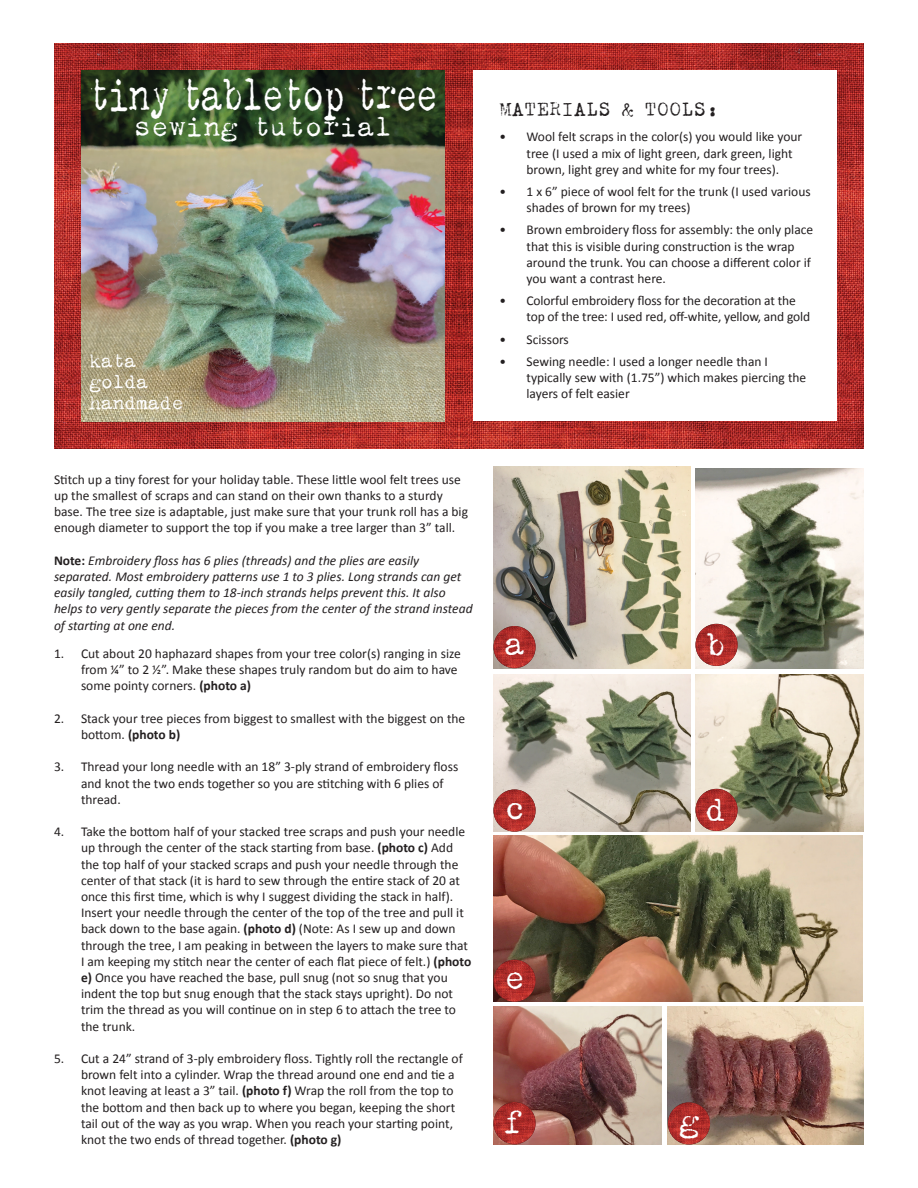
<style>
.page{position:relative;width:918px;height:1188px;background:#fff}
.page>*{position:absolute;margin:0;border:0;box-sizing:border-box;transform-origin:0 0}
.t1{font:50.25px "SCM Zephyr Deluxe";letter-spacing:-.07em;color:#fff;scale:.78 1}
.t2{font:36px "SCM Zephyr Deluxe";color:#fff}
.t3{font:30px "SCM Zephyr Deluxe";letter-spacing:-.01em;color:#fff}
.t4{font:21px "SCM Zephyr Deluxe";letter-spacing:-.03em;color:#fff}
.t5{font:21px "SCM Zephyr Deluxe";color:#231f20}
.t6{font:13.5px/16.2px "Calibri";color:#231f20}
.t7{font:italic 13.5px/16.2px "Calibri";color:#231f20}
.s1{font-weight:700;font-style:normal}
.s2{font-weight:700}
</style>
<div class="page">
<img style="left:54px;top:43px;width:810px;height:405px">
<div style="left:473px;top:70px;width:364px;height:351px;background:#fff"></div>
<img style="left:81px;top:70px;width:364px;height:351px">
<img style="left:494px;top:467px;width:196px;height:201px">
<img style="left:696px;top:468px;width:168px;height:200px">
<img style="left:494px;top:674px;width:196px;height:158px">
<img style="left:696px;top:674px;width:168px;height:158px">
<img style="left:494px;top:836px;width:369px;height:166px">
<img style="left:494px;top:1006px;width:168px;height:139px">
<img style="left:668px;top:1006px;width:196px;height:138px">
<img style="left:494px;top:626px;width:42px;height:42px;border-radius:21px">
<img style="left:696px;top:624px;width:42px;height:42px;border-radius:21px">
<img style="left:696px;top:789px;width:42px;height:42px;border-radius:21px">
<img style="left:494px;top:789px;width:42px;height:43px;border-radius:21px">
<img style="left:494px;top:960px;width:42px;height:42px;border-radius:21px">
<img style="left:494px;top:1102px;width:42px;height:42px;border-radius:21px">
<img style="left:668px;top:1102px;width:42px;height:42px;border-radius:21px">
<p class="t1" style="left:87px;top:68px;width:451px">tiny tabletop tree</p>
<p class="t3" style="left:134px;top:112px;width:260px">sewing tutorial</p>
<p class="t4" style="left:89px;top:350px;width:49px">kata</p>
<p class="t4" style="left:89px;top:371px;width:61px">golda</p>
<p class="t4" style="left:89px;top:392px;width:96px">handmade</p>
<p class="t6" style="left:54px;top:471px;width:416px">Stitch up a tiny forest for your holiday table. These little wool felt trees use up the smallest of scraps and can stand on their own thanks to a sturdy base. The tree size is adaptable, just make sure that your trunk roll has a big enough diameter to support the top if you make a tree larger than 3” tall.</p>
<p class="t7" style="left:54px;top:552px;width:420px"><span class="s1">Note:</span> Embroidery floss has 6 plies (threads) and the plies are easily separated. Most embroidery patterns use 1 to 3 plies. Long strands can get easily tangled, cutting them to 18-inch strands helps prevent this. It also helps to very gently separate the pieces from the center of the strand instead of starting at one end.</p>
<p class="t6" style="left:81px;top:645px;width:381px;text-indent:-27px">1. Cut about 20 haphazard shapes from your tree color(s) ranging in size from ¼” to 2 ½”. Make these shapes truly random but do aim to have some pointy corners. <span class="s2">(photo a)</span></p>
<p class="t6" style="left:81px;top:710px;width:386px;text-indent:-27px">2. Stack your tree pieces from biggest to smallest with the biggest on the bottom. <span class="s2">(photo b)</span></p>
<p class="t6" style="left:81px;top:758px;width:379px;text-indent:-27px">3. Thread your long needle with an 18” 3-ply strand of embroidery floss and knot the two ends together so you are stitching with 6 plies of thread.</p>
<p class="t6" style="left:81px;top:823px;width:392px;text-indent:-27px">4. Take the bottom half of your stacked tree scraps and push your needle up through the center of the stack starting from base. <span class="s2">(photo c)</span> Add the top half of your stacked scraps and push your needle through the center of that stack (it is hard to sew through the entire stack of 20 at once this first time, which is why I suggest dividing the stack in half).<br>Insert your needle through the center of the top of the tree and pull it back down to the base again. <span class="s2">(photo d)</span> (Note: As I sew up and down through the tree, I am peaking in between the layers to make sure that I am keeping my stitch near the center of each flat piece of felt.) <span class="s2">(photo e)</span> Once you have reached the base, pull snug (not so snug that you indent the top but snug enough that the stack stays upright). Do not trim the thread as you will continue on in step 6 to attach the tree to the trunk.</p>
<p class="t6" style="left:81px;top:1050px;width:383px;text-indent:-27px">5. Cut a 24” strand of 3-ply embroidery floss. Tightly roll the rectangle of brown felt into a cylinder. Wrap the thread around one end and tie a knot leaving at least a 3” tail. <span class="s2">(photo f)</span> Wrap the roll from the top to the bottom and then back up to where you began, keeping the short tail out of the way as you wrap. When you reach your starting point, knot the two ends of thread together. <span class="s2">(photo g)</span></p>
<p class="t5" style="left:500px;top:98px;width:221px">MATERIALS &amp; TOOLS:</p>
<p class="t6" style="left:526px;top:128px;width:277px;text-indent:-27px">• Wool felt scraps in the color(s) you would like your tree (I used a mix of light green, dark green, light brown, light grey and white for my four trees).</p>
<p class="t6" style="left:526px;top:183px;width:286px;text-indent:-27px">• 1 x 6” piece of wool felt for the trunk (I used various shades of brown for my trees)</p>
<p class="t6" style="left:526px;top:221px;width:288px;text-indent:-27px">• Brown embroidery floss for assembly: the only place that this is visible during construction is the wrap around the trunk. You can choose a different color if you want a contrast here.</p>
<p class="t6" style="left:526px;top:292px;width:285px;text-indent:-27px">• Colorful embroidery floss for the decoration at the top of the tree: I used red, off-white, yellow, and gold</p>
<p class="t6" style="left:500px;top:330px;width:71px">• Scissors</p>
<p class="t6" style="left:526px;top:353px;width:281px;text-indent:-27px">• Sewing needle: I used a longer needle than I typically sew with (1.75”) which makes piercing the layers of felt easier</p>
<p class="t2" style="left:504px;top:625px;width:23px">a</p>
<p class="t2" style="left:705px;top:626px;width:23px">b</p>
<p class="t2" style="left:504px;top:789px;width:23px">c</p>
<p class="t2" style="left:705px;top:791px;width:23px">d</p>
<p class="t2" style="left:504px;top:959px;width:23px">e</p>
<p class="t2" style="left:503px;top:1104px;width:23px">f</p>
<p class="t2" style="left:679px;top:1102px;width:23px">g</p>
</div>
